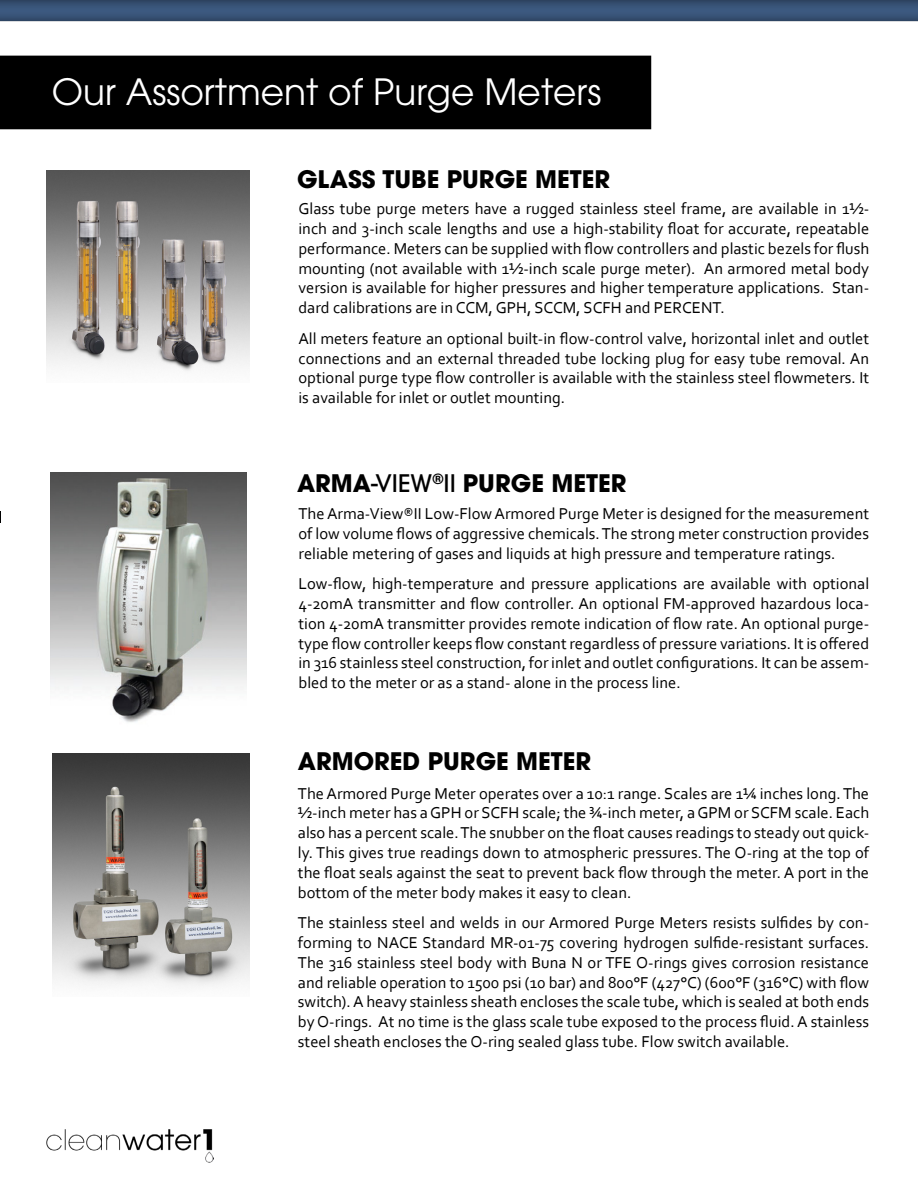
<style>
.page{position:relative;width:918px;height:1188px;background:#fff}
.page>*{position:absolute;margin:0;border:0;box-sizing:border-box;transform-origin:0 0}
.t1{font:36px "ITC Avant Garde Pro";color:#fff}
.t2{font:700 24px "ITC Avant Garde Pro";color:#000}
.t3{font:16.5px/19.8px "Corbel";color:#000;text-align:justify}
.s1{font-weight:500}
</style>
<div class="page">
<div style="left:0;top:0;width:918px;height:23px;background:#000;opacity:.59"></div>
<img style="left:47px;top:1129px;width:167px;height:33px">
<div style="left:0;top:56px;width:651px;height:73px;background:#000"></div>
<img style="left:47px;top:170px;width:203px;height:201px">
<img style="left:50px;top:473px;width:196px;height:249px">
<img style="left:53px;top:753px;width:197px;height:233px">
<svg style="left:0;top:511px;width:1px;height:12px"></svg>
<h1 class="t1" style="left:52px;top:70px;width:551px">Our Assortment of Purge Meters</h1>
<h2 class="t2" style="left:297px;top:163px;width:315px">GLASS TUBE PURGE METER</h2>
<p class="t3" style="left:298px;top:198px;width:572px">Glass tube purge meters have a rugged stainless steel frame, are available in 1½- inch and 3-inch scale lengths and use a high-stability float for accurate, repeatable performance. Meters can be supplied with flow controllers and plastic bezels for flush mounting (not available with 1½-inch scale purge meter). An armored metal body version is available for higher pressures and higher temperature applications. Stan&shy;dard calibrations are in CCM, GPH, SCCM, SCFH and PERCENT.</p>
<p class="t3" style="left:298px;top:328px;width:572px">All meters feature an optional built-in flow-control valve, horizontal inlet and outlet connections and an external threaded tube locking plug for easy tube removal. An optional purge type flow controller is available with the stainless steel flowmeters. It is available for inlet or outlet mounting.</p>
<h2 class="t2" style="left:297px;top:467px;width:331px">ARMA<span class="s1">-VIEW</span><sup>®</sup><span class="s1">II</span> PURGE METER</h2>
<p class="t3" style="left:298px;top:503px;width:572px">The Arma-View®II Low-Flow Armored Purge Meter is designed for the measurement of low volume flows of aggressive chemicals. The strong meter construction provides reliable metering of gases and liquids at high pressure and temperature ratings.</p>
<p class="t3" style="left:298px;top:573px;width:572px">Low-flow, high-temperature and pressure applications are available with optional 4-20mA transmitter and flow controller. An optional FM-approved hazardous loca&shy;tion 4-20mA transmitter provides remote indication of flow rate. An optional purge&shy;type flow controller keeps flow constant regardless of pressure variations. It is offered in 316 stainless steel construction, for inlet and outlet configurations. It can be assem&shy;bled to the meter or as a stand- alone in the process line.</p>
<h2 class="t2" style="left:298px;top:745px;width:295px">ARMORED PURGE METER</h2>
<p class="t3" style="left:298px;top:783px;width:573px">The Armored Purge Meter operates over a 10:1 range. Scales are 1¼ inches long. The ½-inch meter has a GPH or SCFH scale; the ¾-inch meter, a GPM or SCFM scale. Each also has a percent scale.The snubber on the float causes readings to steady out quick&shy;ly. This gives true readings down to atmospheric pressures. The O-ring at the top of the float seals against the seat to prevent back flow through the meter. A port in the bottom of the meter body makes it easy to clean.</p>
<p class="t3" style="left:298px;top:913px;width:573px">The stainless steel and welds in our Armored Purge Meters resists sulfides by con&shy;forming to NACE Standard MR-01-75 covering hydrogen sulfide-resistant surfaces.<br>The 316 stainless steel body with Buna N or TFE O-rings gives corrosion resistance and reliable operation to 1500 psi (10 bar) and 800°F (427°C) (600°F (316°C) with flow switch). A heavy stainless sheath encloses the scale tube, which is sealed at both ends by O-rings. At no time is the glass scale tube exposed to the process fluid. A stainless steel sheath encloses the O-ring sealed glass tube. Flow switch available.</p>
</div>
